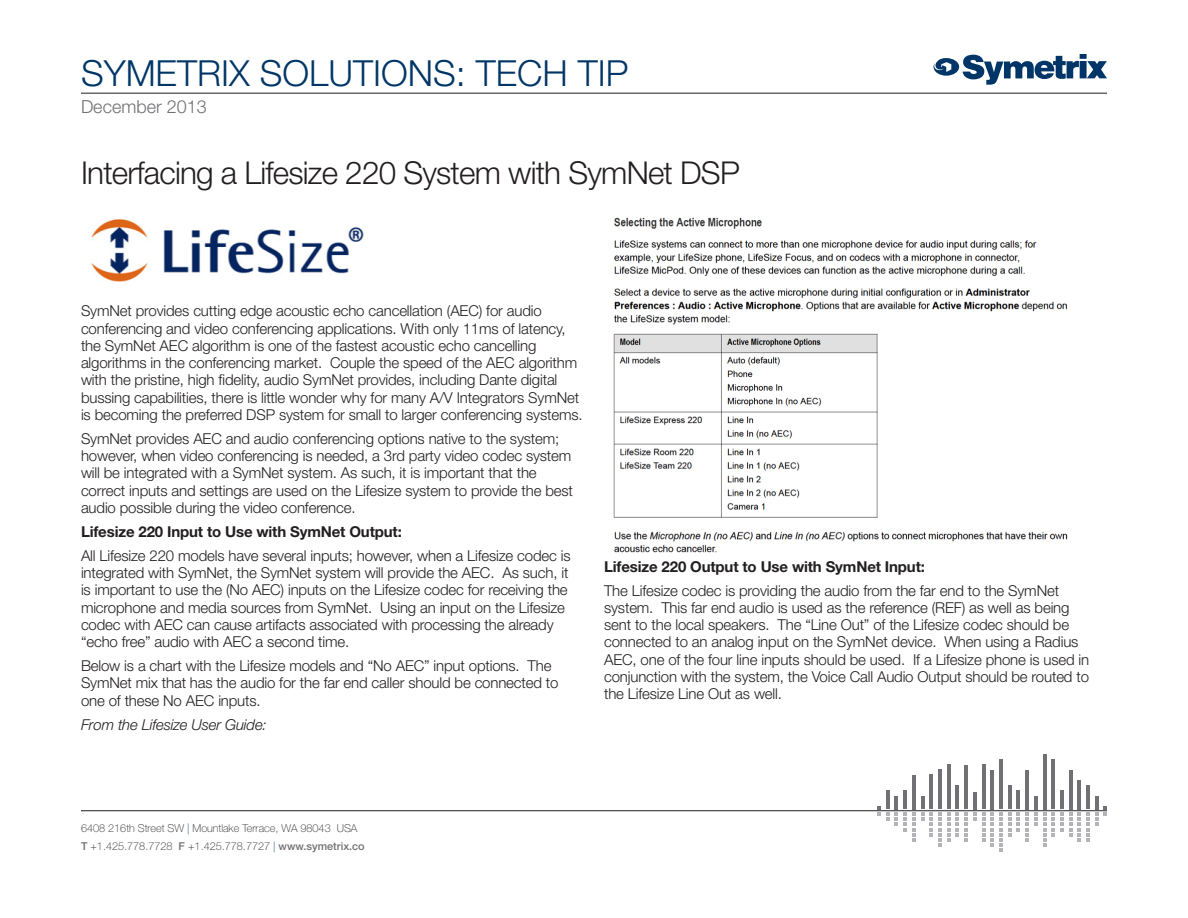
<style>
.page{position:relative;width:1188px;height:918px;background:#fff}
.page>*{position:absolute;margin:0;border:0;box-sizing:border-box;transform-origin:0 0}
.t1{font:300 36px "Helvetica Neue LT Std";color:#003667}
.Product_Name{font:300 31.5px "Helvetica Neue LT Std";letter-spacing:-.025em;color:#231f20}
.t2{font:300 18px "Helvetica Neue LT Std";color:#717074}
.Body_Text{font:300 15px/17.2px "Helvetica Neue LT Std";letter-spacing:-.01em;color:#231f20}
.Body_Text-2{font:700 15px "Helvetica Neue LT Std";letter-spacing:-.01em;color:#231f20}
.Body_Text-3{font:italic 300 15px "Helvetica Neue LT Std";letter-spacing:-.01em;color:#231f20}
.t3{font:100 10.8px/18px "Helvetica Neue LT Std";color:#231f20}
.s1{color:#003667}
.s2{font-weight:500;color:#717074}
</style>
<div class="page">
<svg style="left:933px;top:54px;width:174px;height:31px"></svg>
<hr style="left:81px;top:93px;width:1026px;height:1px;background:#231f20">
<hr style="left:81px;top:810px;width:1026px;height:1px;background:#231f20">
<hr style="left:886px;top:791px;width:3px;height:18px;background:#717074">
<hr style="left:904px;top:791px;width:3px;height:18px;background:#717074">
<hr style="left:912px;top:775px;width:3px;height:34px;background:#717074">
<hr style="left:930px;top:775px;width:3px;height:34px;background:#717074">
<hr style="left:938px;top:770px;width:4px;height:39px;background:#717074">
<hr style="left:947px;top:765px;width:3px;height:44px;background:#717074">
<hr style="left:956px;top:785px;width:3px;height:24px;background:#717074">
<hr style="left:965px;top:765px;width:3px;height:44px;background:#717074">
<hr style="left:973px;top:792px;width:3px;height:17px;background:#717074">
<hr style="left:982px;top:765px;width:3px;height:44px;background:#717074">
<hr style="left:991px;top:770px;width:3px;height:39px;background:#717074">
<hr style="left:999px;top:759px;width:3px;height:50px;background:#717074">
<hr style="left:1008px;top:786px;width:3px;height:23px;background:#717074">
<hr style="left:1017px;top:791px;width:3px;height:18px;background:#717074">
<hr style="left:1026px;top:770px;width:3px;height:39px;background:#717074">
<hr style="left:1043px;top:754px;width:3px;height:55px;background:#717074">
<hr style="left:1052px;top:759px;width:3px;height:50px;background:#717074">
<hr style="left:1060px;top:791px;width:3px;height:18px;background:#717074">
<hr style="left:1069px;top:770px;width:3px;height:39px;background:#717074">
<hr style="left:1078px;top:780px;width:3px;height:29px;background:#717074">
<hr style="left:1087px;top:785px;width:3px;height:24px;background:#717074">
<svg style="left:878px;top:806px;width:11px;height:15px"></svg>
<svg style="left:895px;top:796px;width:3px;height:30px"></svg>
<svg style="left:904px;top:812px;width:11px;height:29px"></svg>
<svg style="left:921px;top:797px;width:3px;height:24px"></svg>
<svg style="left:930px;top:812px;width:20px;height:35px"></svg>
<svg style="left:956px;top:812px;width:3px;height:24px"></svg>
<svg style="left:965px;top:812px;width:11px;height:29px"></svg>
<svg style="left:982px;top:812px;width:3px;height:29px"></svg>
<svg style="left:991px;top:812px;width:11px;height:40px"></svg>
<svg style="left:1008px;top:812px;width:3px;height:24px"></svg>
<svg style="left:1017px;top:812px;width:3px;height:19px"></svg>
<svg style="left:1026px;top:796px;width:11px;height:45px"></svg>
<svg style="left:1043px;top:812px;width:3px;height:35px"></svg>
<svg style="left:1052px;top:812px;width:11px;height:24px"></svg>
<svg style="left:1069px;top:812px;width:3px;height:24px"></svg>
<svg style="left:1078px;top:812px;width:3px;height:29px"></svg>
<svg style="left:1087px;top:796px;width:11px;height:45px"></svg>
<svg style="left:1104px;top:806px;width:3px;height:9px"></svg>
<img style="left:91px;top:219px;width:273px;height:63px">
<img style="left:613px;top:217px;width:455px;height:336px">
<h1 class="t1" style="left:81px;top:51px;width:549px">SYMETRIX SOLUTIONS: TECH TIP</h1>
<p class="t2" style="left:81px;top:95px;width:127px">December 2013</p>
<p class="Product_Name" style="left:81px;top:154px;width:660px">Interfacing a Lifesize 220 System with SymNet DSP</p>
<p class="Body_Text" style="left:81px;top:302px;width:503px">SymNet provides cutting edge acoustic echo cancellation (AEC) for audio conferencing and video conferencing applications. With only 11ms of latency, the SymNet AEC algorithm is one of the fastest acoustic echo cancelling algorithms in the conferencing market. Couple the speed of the AEC algorithm with the pristine, high fidelity, audio SymNet provides, including Dante digital bussing capabilities, there is little wonder why for many A/V Integrators SymNet is becoming the preferred DSP system for small to larger conferencing systems.</p>
<p class="Body_Text" style="left:81px;top:430px;width:493px">SymNet provides AEC and audio conferencing options native to the system; however, when video conferencing is needed, a 3rd party video codec system will be integrated with a SymNet system. As such, it is important that the correct inputs and settings are used on the Lifesize system to provide the best audio possible during the video conference.</p>
<p class="Body_Text-2" style="left:81px;top:522px;width:322px">Lifesize 220 Input to Use with SymNet Output:</p>
<p class="Body_Text" style="left:81px;top:547px;width:491px">All Lifesize 220 models have several inputs; however, when a Lifesize codec is integrated with SymNet, the SymNet system will provide the AEC. As such, it is important to use the (No AEC) inputs on the Lifesize codec for receiving the microphone and media sources from SymNet. Using an input on the Lifesize codec with AEC can cause artifacts associated with processing the already “echo free” audio with AEC a second time.</p>
<p class="Body_Text" style="left:81px;top:657px;width:479px">Below is a chart with the Lifesize models and “No AEC” input options. The<br>SymNet mix that has the audio for the far end caller should be connected to one of these No AEC inputs.</p>
<p class="Body_Text-3" style="left:81px;top:715px;width:187px">From the Lifesize User Guide:</p>
<p class="Body_Text-2" style="left:604px;top:557px;width:322px">Lifesize 220 Output to Use with SymNet Input:</p>
<p class="Body_Text" style="left:604px;top:581px;width:487px">The Lifesize codec is providing the audio from the far end to the SymNet system. This far end audio is used as the reference (REF) as well as being sent to the local speakers. The “Line Out” of the Lifesize codec should be connected to an analog input on the SymNet device. When using a Radius AEC, one of the four line inputs should be used. If a Lifesize phone is used in conjunction with the system, the Voice Call Audio Output should be routed to the Lifesize Line Out as well.</p>
<p class="t3" style="left:81px;top:820px;width:285px">6408 216th Street SW <span class="s1">|</span> Mountlake Terrace, WA 98043 USA<br><span class="s2">T</span> +1.425.778.7728 <span class="s2">F</span> +1.425.778.7727 <span class="s1">|</span> <span class="s2">www.symetrix.co</span></p>
</div>
